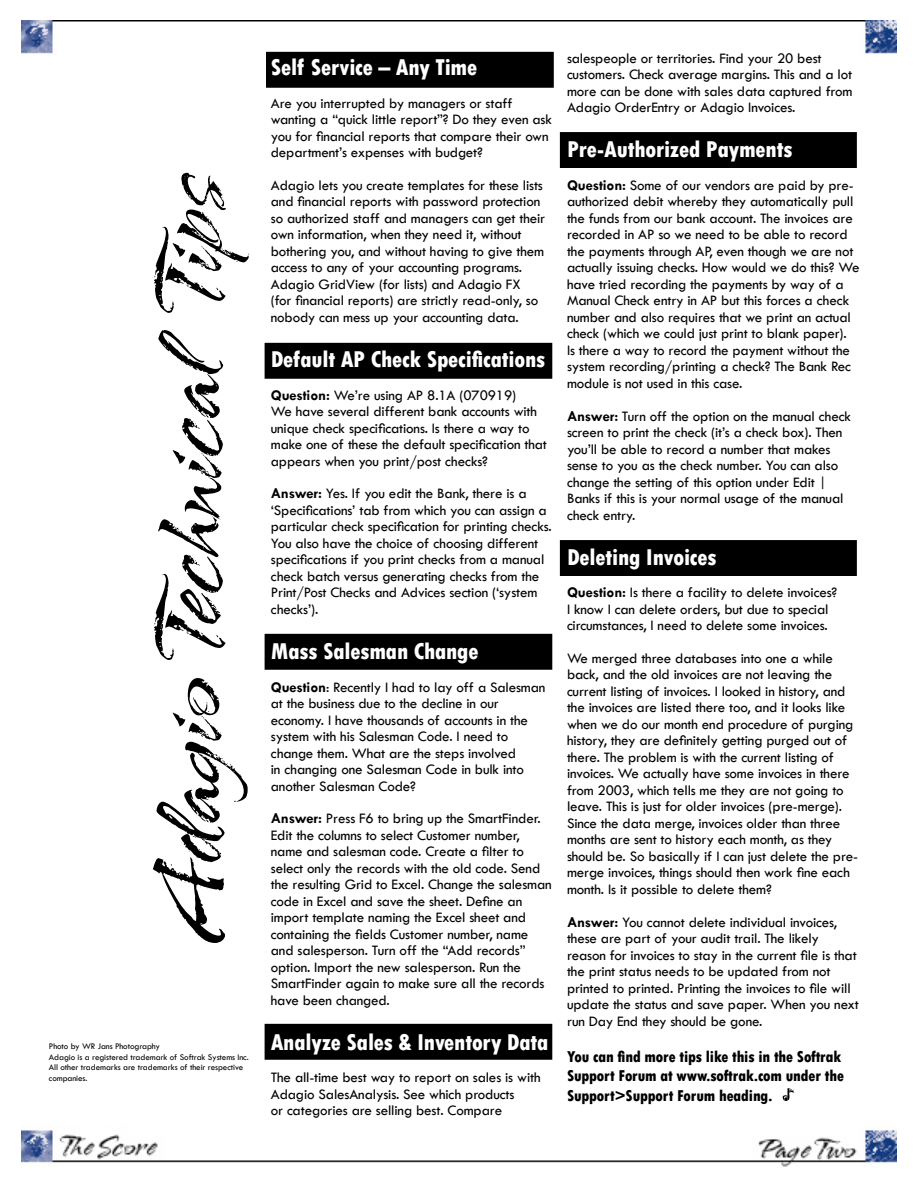
<style>
.page{position:relative;width:918px;height:1188px;background:#fff}
.page>*{position:absolute;margin:0;border:0;box-sizing:border-box;transform-origin:0 0}
.t1{font:108px "Arid ITCTT";letter-spacing:-.02em;color:#000}
.t2{font:800 condensed 24px "Tw Cen";letter-spacing:-.01em;color:#fff}
.t3{font:800 condensed 16.5px/19.8px "Tw Cen";letter-spacing:-.01em;color:#000}
.t4{font:15px/16.5px "Tw Cen";letter-spacing:-.01em;color:#000}
.t5{font:9px/10.8px "Tw Cen";letter-spacing:-.01em;color:#000}
.s1{font-weight:700}
</style>
<div class="page">
<img style="left:21px;top:20px;width:876px;height:1147px">
<div style="left:265px;top:635px;width:287px;height:34px;background:#000"></div>
<div style="left:265px;top:634px;width:287px;height:36px;border:2px solid #000"></div>
<div style="left:267px;top:53px;width:286px;height:34px;background:#000"></div>
<div style="left:266px;top:52px;width:288px;height:36px;border:2px solid #000"></div>
<svg style="left:783px;top:1088px;width:12px;height:14px"></svg>
<div style="left:265px;top:344px;width:287px;height:34px;background:#000"></div>
<div style="left:265px;top:343px;width:287px;height:36px;border:2px solid #000"></div>
<div style="left:265px;top:1025px;width:287px;height:34px;background:#000"></div>
<div style="left:265px;top:1024px;width:287px;height:36px;border:2px solid #000"></div>
<div style="left:561px;top:133px;width:295px;height:34px;background:#000"></div>
<div style="left:560px;top:132px;width:297px;height:36px;border:2px solid #000"></div>
<div style="left:561px;top:541px;width:295px;height:34px;background:#000"></div>
<div style="left:560px;top:540px;width:297px;height:36px;border:2px solid #000"></div>
<h1 class="t1" style="left:131px;top:941px;width:771px;rotate:-90deg">Adagio Technical Tips</h1>
<p class="t5" style="left:49px;top:1040px;width:201px">Photo by WR Jans Photography<br>Adagio is a registered trademark of Softrak Systems Inc.<br>All other trademarks are trademarks of their respective companies.</p>
<h2 class="t2" style="left:271px;top:53px;width:208px">Self Service – Any Time</h2>
<p class="t4" style="left:271px;top:95px;width:283px">Are you interrupted by managers or staff wanting a “quick little report”? Do they even ask you for financial reports that compare their own department’s expenses with budget?</p>
<p class="t4" style="left:271px;top:177px;width:276px">Adagio lets you create templates for these lists and financial reports with password protection so authorized staff and managers can get their own information, when they need it, without bothering you, and without having to give them access to any of your accounting programs.<br>Adagio GridView (for lists) and Adagio FX<br>(for financial reports) are strictly read-only, so nobody can mess up your accounting data.</p>
<h2 class="t2" style="left:271px;top:345px;width:276px">Default AP Check Specifications</h2>
<p class="t4" style="left:271px;top:387px;width:278px"><span class="s1">Question:</span> We’re using AP 8.1A (070919)<br>We have several different bank accounts with unique check specifications. Is there a way to make one of these the default specification that appears when you print/post checks?</p>
<p class="t4" style="left:271px;top:485px;width:283px"><span class="s1">Answer:</span> Yes. If you edit the Bank, there is a ‘Specifications’ tab from which you can assign a particular check specification for printing checks.<br>You also have the choice of choosing different specifications if you print checks from a manual check batch versus generating checks from the Print/Post Checks and Advices section (‘system checks’).</p>
<h2 class="t2" style="left:271px;top:637px;width:209px">Mass Salesman Change</h2>
<p class="t4" style="left:271px;top:678px;width:276px"><span class="s1">Question</span>: Recently I had to lay off a Salesman at the business due to the decline in our economy. I have thousands of accounts in the system with his Salesman Code. I need to change them. What are the steps involved<br>in changing one Salesman Code in bulk into another Salesman Code?</p>
<p class="t4" style="left:271px;top:810px;width:282px"><span class="s1">Answer:</span> Press F6 to bring up the SmartFinder.<br>Edit the columns to select Customer number, name and salesman code. Create a filter to select only the records with the old code. Send the resulting Grid to Excel. Change the salesman code in Excel and save the sheet. Define an import template naming the Excel sheet and containing the fields Customer number, name and salesperson. Turn off the “Add records” option. Import the new salesperson. Run the SmartFinder again to make sure all the records have been changed.</p>
<h2 class="t2" style="left:271px;top:1028px;width:279px">Analyze Sales &amp; Inventory Data</h2>
<p class="t4" style="left:271px;top:1069px;width:271px">The all-time best way to report on sales is with<br>Adagio SalesAnalysis. See which products<br>or categories are selling best. Compare</p>
<p class="t4" style="left:567px;top:50px;width:287px">salespeople or territories. Find your 20 best customers. Check average margins. This and a lot more can be done with sales data captured from Adagio OrderEntry or Adagio Invoices.</p>
<h2 class="t2" style="left:567px;top:135px;width:227px">Pre-Authorized Payments</h2>
<p class="t4" style="left:567px;top:177px;width:294px"><span class="s1">Question:</span> Some of our vendors are paid by pre&shy;authorized debit whereby they automatically pull the funds from our bank account. The invoices are recorded in AP so we need to be able to record the payments through AP, even though we are not actually issuing checks. How would we do this? We have tried recording the payments by way of a Manual Check entry in AP but this forces a check number and also requires that we print an actual check (which we could just print to blank paper).<br>Is there a way to record the payment without the system recording/printing a check? The Bank Rec module is not used in this case.</p>
<p class="t4" style="left:567px;top:408px;width:286px"><span class="s1">Answer:</span> Turn off the option on the manual check screen to print the check (it’s a check box). Then you’ll be able to record a number that makes sense to you as the check number. You can also change the setting of this option under Edit | Banks if this is your normal usage of the manual check entry.</p>
<h2 class="t2" style="left:567px;top:543px;width:151px">Deleting Invoices</h2>
<p class="t4" style="left:567px;top:584px;width:272px"><span class="s1">Question:</span> Is there a facility to delete invoices?<br>I know I can delete orders, but due to special circumstances, I need to delete some invoices.</p>
<p class="t4" style="left:567px;top:650px;width:293px">We merged three databases into one a while back, and the old invoices are not leaving the current listing of invoices. I looked in history, and the invoices are listed there too, and it looks like when we do our month end procedure of purging history, they are definitely getting purged out of there. The problem is with the current listing of invoices. We actually have some invoices in there from 2003, which tells me they are not going to leave. This is just for older invoices (pre-merge).<br>Since the data merge, invoices older than three months are sent to history each month, as they should be. So basically if I can just delete the pre&shy;merge invoices, things should then work fine each month. Is it possible to delete them?</p>
<p class="t4" style="left:567px;top:914px;width:293px"><span class="s1">Answer:</span> You cannot delete individual invoices, these are part of your audit trail. The likely reason for invoices to stay in the current file is that the print status needs to be updated from not printed to printed. Printing the invoices to file will update the status and save paper. When you next run Day End they should be gone.</p>
<p class="t3" style="left:567px;top:1046px;width:279px">You can find more tips like this in the Softrak<br>Support Forum at www.softrak.com under the<br>Support&gt;Support Forum heading.</p>
</div>
